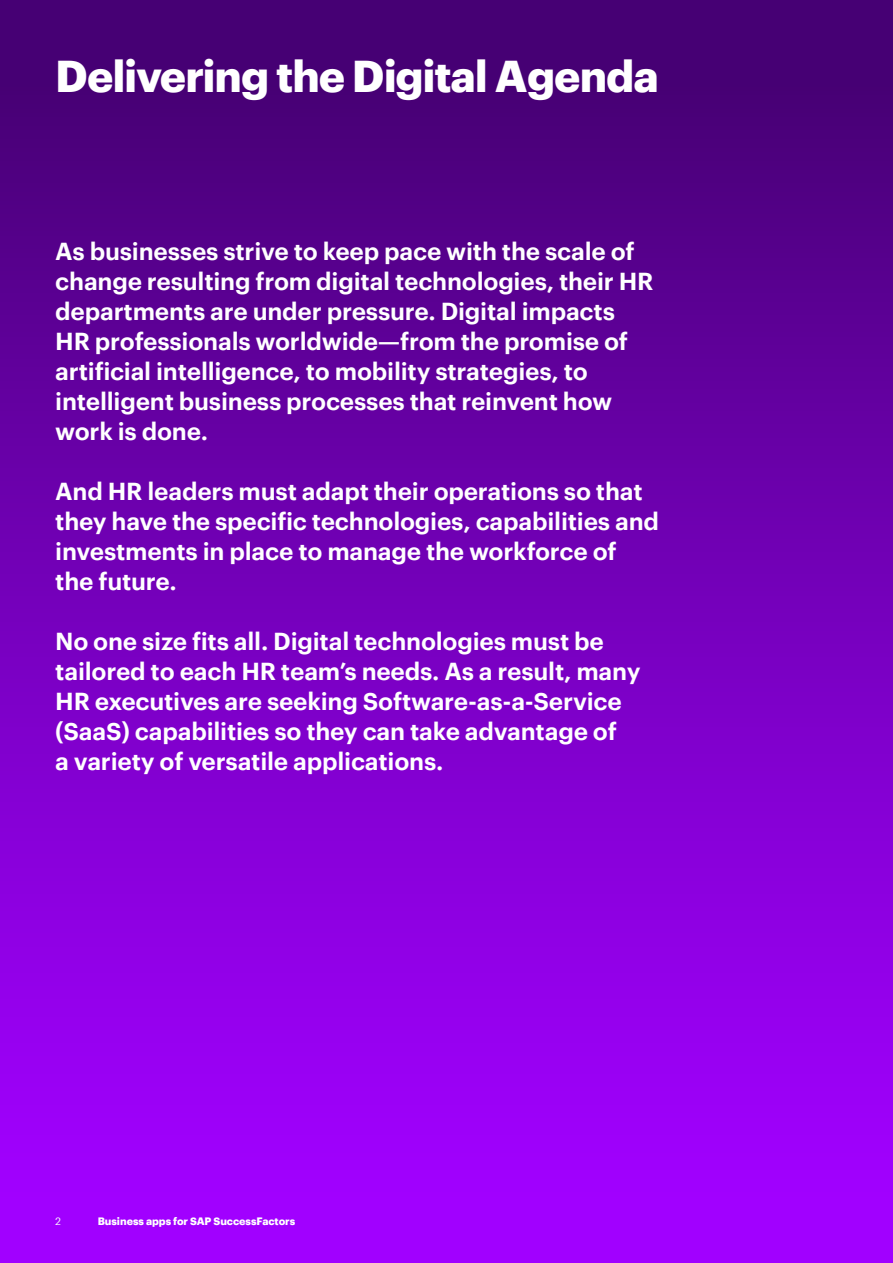
<style>
.page{position:relative;width:893px;height:1263px;background:#fff}
.page>*{position:absolute;margin:0;border:0;box-sizing:border-box;transform-origin:0 0}
.head_l1{font:700 43.5px "Graphik";letter-spacing:-.025em;color:#fff}
.Leader{font:600 24px/30px "Graphik";letter-spacing:-.01em;color:#fff}
.Pagina_left_bold{font:700 10.5px "Graphik";letter-spacing:-.005em;color:#fff}
.t1{font:10.5px "Graphik";color:#fff}
</style>
<div class="page">
<div style="left:0;top:0;width:893px;height:1263px;background:linear-gradient(to bottom,#43006e,#a900ff)"></div>
<p class="head_l1" style="left:55px;top:42px;width:605px">Delivering the Digital Agenda</p>
<p class="Leader" style="left:55px;top:234px;width:600px">As businesses strive to keep pace with the scale of change resulting from digital technologies, their HR departments are under pressure. Digital impacts HR professionals worldwide—from the promise of artificial intelligence, to mobility strategies, to intelligent business processes that reinvent how work is done.</p>
<p class="Leader" style="left:55px;top:474px;width:605px">And HR leaders must adapt their operations so that they have the specific technologies, capabilities and investments in place to manage the workforce of the future.</p>
<p class="Leader" style="left:55px;top:624px;width:587px">No one size fits all. Digital technologies must be tailored to each HR team’s needs. As a result, many HR executives are seeking Software-as-a-Service (SaaS) capabilities so they can take advantage of<br>a variety of versatile applications.</p>
<p class="t1" style="left:55px;top:1213px;width:7px">2</p>
<p class="Pagina_left_bold" style="left:98px;top:1213px;width:199px">Business apps for SAP SuccessFactors</p>
</div>
